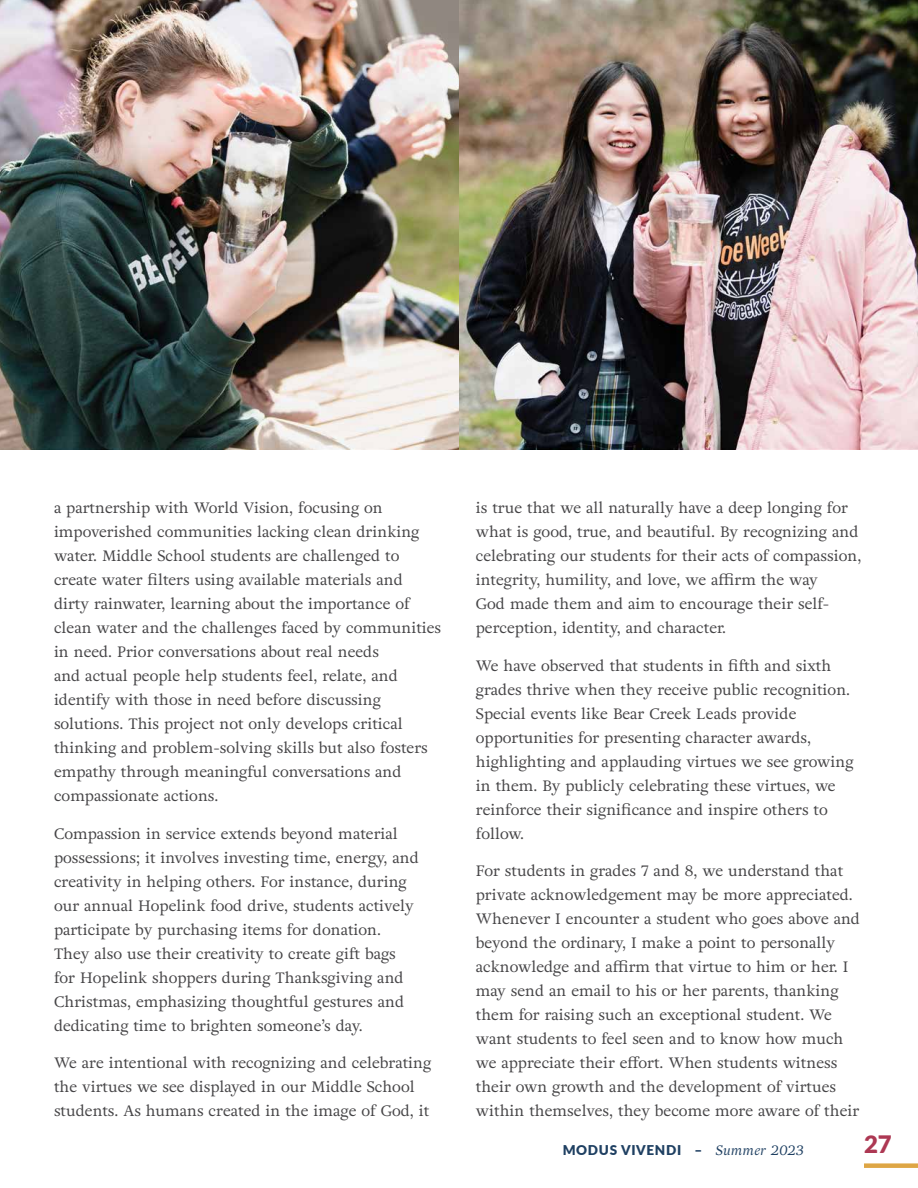
<style>
.page{position:relative;width:918px;height:1188px;background:#fff}
.page>*{position:absolute;margin:0;border:0;box-sizing:border-box;transform-origin:0 0}
.t1{font:900 24px "Lato";color:#ad3853}
.t2{font:15px/24px "Adriane Text";color:#464547}
.t3{font:900 13.5px "Lato";letter-spacing:.05em;color:#1f4062}
.s1{font-family:"Adriane Text";font-weight:400;font-style:italic}
</style>
<div class="page">
<div style="left:864px;top:1163px;width:54px;height:5px;background:#dea645"></div>
<img style="left:0;top:0;width:918px;height:450px">
<p class="t2" style="left:54px;top:496px;width:389px">a partnership with World Vision, focusing on impoverished communities lacking clean drinking water. Middle School students are challenged to create water filters using available materials and dirty rainwater, learning about the importance of clean water and the challenges faced by communities in need. Prior conversations about real needs<br>and actual people help students feel, relate, and identify with those in need before discussing solutions. This project not only develops critical thinking and problem-solving skills but also fosters empathy through meaningful conversations and compassionate actions.</p>
<p class="t2" style="left:54px;top:821px;width:366px">Compassion in service extends beyond material possessions; it involves investing time, energy, and creativity in helping others. For instance, during our annual Hopelink food drive, students actively participate by purchasing items for donation.<br>They also use their creativity to create gift bags for Hopelink shoppers during Thanksgiving and Christmas, emphasizing thoughtful gestures and dedicating time to brighten someone’s day.</p>
<p class="t2" style="left:54px;top:1051px;width:379px">We are intentional with recognizing and celebrating the virtues we see displayed in our Middle School students. As humans created in the image of God, it</p>
<p class="t2" style="left:476px;top:496px;width:387px">is true that we all naturally have a deep longing for what is good, true, and beautiful. By recognizing and celebrating our students for their acts of compassion, integrity, humility, and love, we affirm the way<br>God made them and aim to encourage their self&shy;perception, identity, and character.</p>
<p class="t2" style="left:476px;top:653px;width:379px">We have observed that students in fifth and sixth grades thrive when they receive public recognition.<br>Special events like Bear Creek Leads provide opportunities for presenting character awards, highlighting and applauding virtues we see growing in them. By publicly celebrating these virtues, we reinforce their significance and inspire others to follow.</p>
<p class="t2" style="left:476px;top:859px;width:386px">For students in grades 7 and 8, we understand that private acknowledgement may be more appreciated.<br>Whenever I encounter a student who goes above and beyond the ordinary, I make a point to personally acknowledge and affirm that virtue to him or her. I may send an email to his or her parents, thanking them for raising such an exceptional student. We want students to feel seen and to know how much we appreciate their effort. When students witness their own growth and the development of virtues within themselves, they become more aware of their</p>
<p class="t3" style="left:563px;top:1140px;width:242px">MODUS VIVENDI – <span class="s1">Summer 2023</span></p>
<h1 class="t1" style="left:864px;top:1127px;width:29px">27</h1>
</div>
